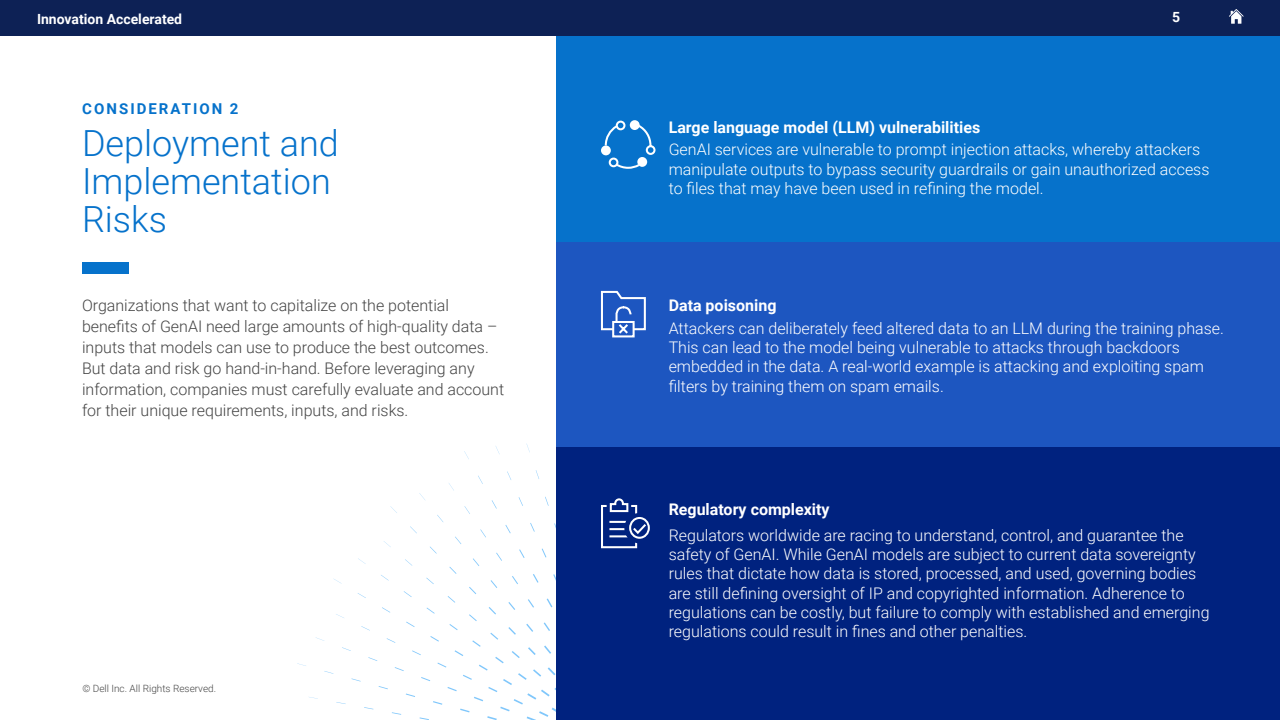
<style>
.page{position:relative;width:1280px;height:720px;background:#fff}
.page>*{position:absolute;margin:0;border:0;box-sizing:border-box;transform-origin:0 0}
.t1{font:300 36px/38px "Roboto";color:#0672cb}
.t2{font:300 16px/19.2px "Roboto";color:#fff}
.t3{font:300 16px/21px "Roboto";color:#444}
.t4{font:700 16px "Roboto";color:#fff}
.t5{font:700 15px "Roboto";letter-spacing:.135em;color:#0672cb}
.t6{font:700 14px "Roboto";color:#fff}
.t7{font:300 10px "Roboto";color:#444}
</style>
<div class="page">
<div style="left:0;top:0;width:1280px;height:36px;background:#0d2155"></div>
<svg style="left:1229px;top:9px;width:15px;height:15px"></svg>
<svg style="left:297px;top:470px;width:259px;height:250px"></svg>
<div style="left:556px;top:36px;width:724px;height:206px;background:#0672cb"></div>
<div style="left:556px;top:242px;width:724px;height:206px;background:#1d56c0"></div>
<div style="left:556px;top:447px;width:724px;height:273px;background:#00227f"></div>
<svg style="left:601px;top:498px;width:49px;height:51px"></svg>
<svg style="left:604px;top:123px;width:52px;height:46px"></svg>
<div style="left:630px;top:120px;width:10px;height:10px;background:#fff;border-radius:50%"></div>
<div style="left:601px;top:146px;width:10px;height:9px;background:#fff;border-radius:50%"></div>
<div style="left:637px;top:157px;width:10px;height:10px;background:#fff;border-radius:50%"></div>
<div style="left:616px;top:121px;width:9px;height:9px;border:2px solid #fff;border-radius:50%"></div>
<div style="left:82px;top:262px;width:46px;height:11px;background:#0672cb"></div>
<svg style="left:612px;top:336px;width:23px;height:1px"></svg>
<svg style="left:600px;top:290px;width:46px;height:46px"></svg>
<p class="t6" style="left:37px;top:9px;width:147px">Innovation Accelerated</p>
<p class="t6" style="left:1172px;top:7px;width:10px">5</p>
<p class="t5" style="left:82px;top:98px;width:158px">CONSIDERATION 2</p>
<h1 class="t1" style="left:82px;top:123px;width:258px">Deployment and<br>Implementation<br>Risks</h1>
<p class="t4" style="left:669px;top:116px;width:313px">Large language model (LLM) vulnerabilities</p>
<p class="t2" style="left:669px;top:140px;width:542px">GenAI services are vulnerable to prompt injection attacks, whereby attackers manipulate outputs to bypass security guardrails or gain unauthorized access to files that may have been used in refining the model.</p>
<p class="t3" style="left:82px;top:295px;width:424px">Organizations that want to capitalize on the potential benefits of GenAI need large amounts of high-quality data – inputs that models can use to produce the best outcomes.<br>But data and risk go hand-in-hand. Before leveraging any information, companies must carefully evaluate and account for their unique requirements, inputs, and risks.</p>
<p class="t4" style="left:669px;top:294px;width:109px">Data poisoning</p>
<p class="t2" style="left:669px;top:318px;width:557px">Attackers can deliberately feed altered data to an LLM during the training phase.<br>This can lead to the model being vulnerable to attacks through backdoors embedded in the data. A real-world example is attacking and exploiting spam filters by training them on spam emails.</p>
<p class="t7" style="left:82px;top:681px;width:135px">© Dell Inc. All Rights Reserved.</p>
<p class="t4" style="left:669px;top:498px;width:162px">Regulatory complexity</p>
<p class="t2" style="left:669px;top:525px;width:542px">Regulators worldwide are racing to understand, control, and guarantee the safety of GenAI. While GenAI models are subject to current data sovereignty rules that dictate how data is stored, processed, and used, governing bodies are still defining oversight of IP and copyrighted information. Adherence to regulations can be costly, but failure to comply with established and emerging regulations could result in fines and other penalties.</p>
</div>
